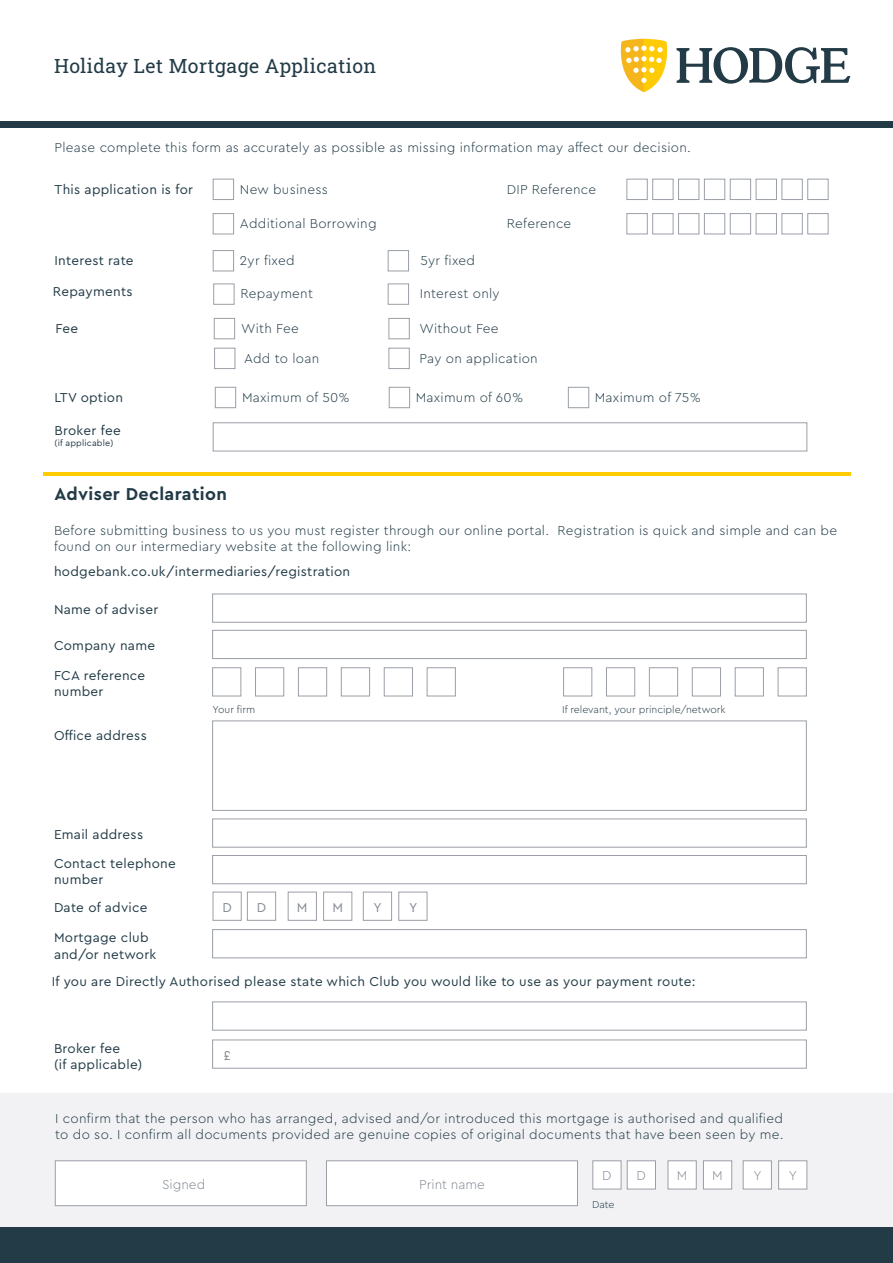
<style>
.page{position:relative;width:893px;height:1263px;background:#fff}
.page>*{position:absolute;margin:0;border:0;box-sizing:border-box;transform-origin:0 0}
.t1{font:19.5px "Roboto Slab";letter-spacing:.02em;color:#223b47}
.t2{font:700 18px "Cera Pro";letter-spacing:.02em;color:#223b47}
.t3{font:300 13.5px/16.2px "Cera Pro";letter-spacing:.02em;color:#223b47}
.t4{font:13.5px/16.2px "Cera Pro";letter-spacing:.02em;color:#223b47}
.t5{font:300 13.5px "Cera Pro";color:#838a93}
.t6{font:13.5px "Cera Pro";color:#838a93}
.t7{font:300 10.5px "Cera Pro";color:#223b47}
.t8{font:9px "Cera Pro";letter-spacing:.02em;color:#223b47}
</style>
<div class="page">
<svg style="left:677px;top:47px;width:173px;height:37px"></svg>
<svg style="left:620px;top:39px;width:48px;height:53px"></svg>
<div style="left:0;top:122px;width:893px;height:6px;background:#223b47"></div>
<div style="left:0;top:1225px;width:892px;height:38px;background:#223b47"></div>
<div style="left:0;top:1225px;width:892px;height:38px;border:1px solid #223b47"></div>
<div style="left:0;top:1093px;width:893px;height:133px;background:#f2f2f4"></div>
<div style="left:326px;top:1160px;width:252px;height:46px;background:#fff;border:1px solid #9a9fa7"></div>
<div style="left:55px;top:1160px;width:252px;height:46px;background:#fff;border:1px solid #9a9fa7"></div>
<div style="left:213px;top:179px;width:21px;height:21px;border:1px solid #9a9fa7"></div>
<div style="left:213px;top:213px;width:21px;height:21px;border:1px solid #9a9fa7"></div>
<div style="left:213px;top:250px;width:21px;height:21px;border:1px solid #9a9fa7"></div>
<div style="left:388px;top:250px;width:21px;height:21px;border:1px solid #9a9fa7"></div>
<div style="left:214px;top:318px;width:21px;height:21px;border:1px solid #9a9fa7"></div>
<div style="left:388px;top:318px;width:22px;height:21px;border:1px solid #9a9fa7"></div>
<div style="left:388px;top:348px;width:22px;height:21px;border:1px solid #9a9fa7"></div>
<div style="left:214px;top:348px;width:21px;height:21px;border:1px solid #9a9fa7"></div>
<div style="left:215px;top:387px;width:21px;height:21px;border:1px solid #9a9fa7"></div>
<div style="left:389px;top:387px;width:21px;height:21px;border:1px solid #9a9fa7"></div>
<div style="left:626px;top:179px;width:22px;height:21px;border:1px solid #9a9fa7"></div>
<div style="left:626px;top:213px;width:22px;height:21px;border:1px solid #9a9fa7"></div>
<div style="left:678px;top:179px;width:21px;height:21px;border:1px solid #9a9fa7"></div>
<div style="left:678px;top:213px;width:21px;height:21px;border:1px solid #9a9fa7"></div>
<div style="left:730px;top:179px;width:21px;height:21px;border:1px solid #9a9fa7"></div>
<div style="left:730px;top:213px;width:21px;height:21px;border:1px solid #9a9fa7"></div>
<div style="left:704px;top:179px;width:21px;height:21px;border:1px solid #9a9fa7"></div>
<div style="left:704px;top:213px;width:21px;height:21px;border:1px solid #9a9fa7"></div>
<div style="left:756px;top:179px;width:21px;height:21px;border:1px solid #9a9fa7"></div>
<div style="left:756px;top:213px;width:21px;height:21px;border:1px solid #9a9fa7"></div>
<div style="left:781px;top:179px;width:22px;height:21px;border:1px solid #9a9fa7"></div>
<div style="left:781px;top:213px;width:22px;height:21px;border:1px solid #9a9fa7"></div>
<div style="left:807px;top:179px;width:21px;height:21px;border:1px solid #9a9fa7"></div>
<div style="left:807px;top:213px;width:21px;height:21px;border:1px solid #9a9fa7"></div>
<div style="left:652px;top:179px;width:21px;height:21px;border:1px solid #9a9fa7"></div>
<div style="left:652px;top:213px;width:21px;height:21px;border:1px solid #9a9fa7"></div>
<hr style="left:43px;top:472px;width:808px;height:3px;background:#fecb04">
<div style="left:592px;top:1160px;width:29px;height:29px;background:#fff;border:1px solid #9a9fa7"></div>
<div style="left:627px;top:1160px;width:29px;height:29px;background:#fff;border:1px solid #9a9fa7"></div>
<div style="left:668px;top:1160px;width:29px;height:29px;background:#fff;border:1px solid #9a9fa7"></div>
<div style="left:703px;top:1160px;width:29px;height:29px;background:#fff;border:1px solid #9a9fa7"></div>
<div style="left:743px;top:1160px;width:29px;height:29px;background:#fff;border:1px solid #9a9fa7"></div>
<div style="left:778px;top:1160px;width:29px;height:29px;background:#fff;border:1px solid #9a9fa7"></div>
<div style="left:213px;top:422px;width:594px;height:29px;border:1px solid #9a9fa7"></div>
<div style="left:568px;top:387px;width:21px;height:21px;border:1px solid #9a9fa7"></div>
<div style="left:212px;top:594px;width:595px;height:29px;border:1px solid #9a9fa7"></div>
<div style="left:212px;top:667px;width:29px;height:29px;border:1px solid #9a9fa7"></div>
<div style="left:563px;top:667px;width:29px;height:29px;border:1px solid #9a9fa7"></div>
<div style="left:255px;top:667px;width:29px;height:29px;border:1px solid #9a9fa7"></div>
<div style="left:606px;top:667px;width:29px;height:29px;border:1px solid #9a9fa7"></div>
<div style="left:298px;top:667px;width:29px;height:29px;border:1px solid #9a9fa7"></div>
<div style="left:649px;top:667px;width:29px;height:29px;border:1px solid #9a9fa7"></div>
<div style="left:341px;top:667px;width:29px;height:29px;border:1px solid #9a9fa7"></div>
<div style="left:692px;top:667px;width:29px;height:29px;border:1px solid #9a9fa7"></div>
<div style="left:384px;top:667px;width:29px;height:29px;border:1px solid #9a9fa7"></div>
<div style="left:735px;top:667px;width:29px;height:29px;border:1px solid #9a9fa7"></div>
<div style="left:427px;top:667px;width:29px;height:29px;border:1px solid #9a9fa7"></div>
<div style="left:778px;top:667px;width:29px;height:29px;border:1px solid #9a9fa7"></div>
<div style="left:212px;top:630px;width:595px;height:29px;border:1px solid #9a9fa7"></div>
<div style="left:212px;top:818px;width:595px;height:29px;border:1px solid #9a9fa7"></div>
<div style="left:212px;top:855px;width:595px;height:29px;border:1px solid #9a9fa7"></div>
<div style="left:212px;top:929px;width:595px;height:29px;border:1px solid #9a9fa7"></div>
<div style="left:212px;top:1039px;width:595px;height:29px;border:1px solid #9a9fa7"></div>
<div style="left:212px;top:720px;width:595px;height:91px;border:1px solid #9a9fa7"></div>
<div style="left:212px;top:1001px;width:595px;height:29px;border:1px solid #9a9fa7"></div>
<div style="left:213px;top:892px;width:29px;height:29px;background:#fff;border:1px solid #9a9fa7"></div>
<div style="left:247px;top:892px;width:29px;height:29px;background:#fff;border:1px solid #9a9fa7"></div>
<div style="left:288px;top:892px;width:29px;height:29px;background:#fff;border:1px solid #9a9fa7"></div>
<div style="left:323px;top:892px;width:29px;height:29px;background:#fff;border:1px solid #9a9fa7"></div>
<div style="left:363px;top:892px;width:29px;height:29px;background:#fff;border:1px solid #9a9fa7"></div>
<div style="left:398px;top:892px;width:29px;height:29px;background:#fff;border:1px solid #9a9fa7"></div>
<div style="left:213px;top:283px;width:21px;height:22px;border:1px solid #9a9fa7"></div>
<div style="left:388px;top:283px;width:21px;height:22px;border:1px solid #9a9fa7"></div>
<h1 class="t1" style="left:54px;top:52px;width:324px">Holiday Let Mortgage Application</h1>
<p class="t3" style="left:55px;top:139px;width:638px">Please complete this form as accurately as possible as missing information may affect our decision.</p>
<p class="t4" style="left:55px;top:180px;width:140px">This application is for</p>
<p class="t4" style="left:55px;top:252px;width:81px">Interest rate</p>
<p class="t3" style="left:240px;top:181px;width:89px">New business</p>
<p class="t3" style="left:507px;top:181px;width:91px">DIP Reference</p>
<p class="t3" style="left:240px;top:215px;width:138px">Additional Borrowing</p>
<p class="t3" style="left:507px;top:215px;width:66px">Reference</p>
<p class="t3" style="left:240px;top:252px;width:56px">2yr fixed</p>
<p class="t3" style="left:420px;top:252px;width:56px">5yr fixed</p>
<p class="t4" style="left:53px;top:283px;width:81px">Repayments</p>
<p class="t3" style="left:240px;top:285px;width:74px">Repayment</p>
<p class="t3" style="left:420px;top:285px;width:81px">Interest only</p>
<p class="t4" style="left:56px;top:320px;width:24px">Fee</p>
<p class="t4" style="left:55px;top:389px;width:70px">LTV option</p>
<p class="t4" style="left:55px;top:422px;width:68px">Broker fee</p>
<p class="t8" style="left:55px;top:437px;width:60px">(if applicable)</p>
<h2 class="t2" style="left:55px;top:482px;width:174px">Adviser Declaration</h2>
<p class="t3" style="left:241px;top:320px;width:59px">With Fee</p>
<p class="t3" style="left:419px;top:320px;width:81px">Without Fee</p>
<p class="t3" style="left:244px;top:350px;width:77px">Add to loan</p>
<p class="t3" style="left:419px;top:350px;width:120px">Pay on application</p>
<p class="t3" style="left:242px;top:389px;width:109px">Maximum of 50%</p>
<p class="t3" style="left:416px;top:389px;width:109px">Maximum of 60%</p>
<p class="t3" style="left:595px;top:389px;width:108px">Maximum of 75%</p>
<p class="t3" style="left:54px;top:522px;width:785px">Before submitting business to us you must register through our online portal. Registration is quick and simple and can be found on our intermediary website at the following link:</p>
<p class="t4" style="left:54px;top:563px;width:298px">hodgebank.co.uk/intermediaries/registration</p>
<p class="t4" style="left:54px;top:600px;width:106px">Name of adviser</p>
<p class="t4" style="left:54px;top:637px;width:103px">Company name</p>
<p class="t4" style="left:54px;top:667px;width:93px">FCA reference number</p>
<p class="t4" style="left:54px;top:727px;width:94px">Office address</p>
<p class="t4" style="left:54px;top:819px;width:123px;line-height:29.4px">Email address<br>Contact telephone</p>
<p class="t4" style="left:54px;top:865px;width:95px;line-height:27.5px">number<br>Date of advice</p>
<p class="t4" style="left:54px;top:929px;width:104px">Mortgage club and/or network</p>
<p class="t7" style="left:213px;top:702px;width:44px">Your firm</p>
<p class="t7" style="left:562px;top:702px;width:165px">If relevant, your principle/network</p>
<p class="t6" style="left:222px;top:898px;width:11px">D</p>
<p class="t6" style="left:257px;top:898px;width:11px">D</p>
<p class="t6" style="left:297px;top:898px;width:12px">M</p>
<p class="t6" style="left:332px;top:898px;width:12px">M</p>
<p class="t6" style="left:374px;top:898px;width:10px">Y</p>
<p class="t6" style="left:409px;top:898px;width:10px">Y</p>
<p class="t4" style="left:52px;top:972px;width:645px">If you are Directly Authorised please state which Club you would like to use as your payment route:</p>
<p class="t4" style="left:54px;top:1039px;width:90px">Broker fee<br>(if applicable)</p>
<p class="t6" style="left:223px;top:1046px;width:9px">£</p>
<p class="t3" style="left:55px;top:1109px;width:730px">I confirm that the person who has arranged, advised and/or introduced this mortgage is authorised and qualified to do so. I confirm all documents provided are genuine copies of original documents that have been seen by me.</p>
<p class="t5" style="left:162px;top:1175px;width:45px">Signed</p>
<p class="t5" style="left:419px;top:1175px;width:67px">Print name</p>
<p class="t5" style="left:602px;top:1167px;width:11px">D</p>
<p class="t5" style="left:637px;top:1167px;width:11px">D</p>
<p class="t5" style="left:677px;top:1167px;width:12px">M</p>
<p class="t5" style="left:712px;top:1167px;width:12px">M</p>
<p class="t5" style="left:753px;top:1167px;width:10px">Y</p>
<p class="t5" style="left:789px;top:1167px;width:10px">Y</p>
<p class="t7" style="left:592px;top:1197px;width:24px">Date</p>
</div>
